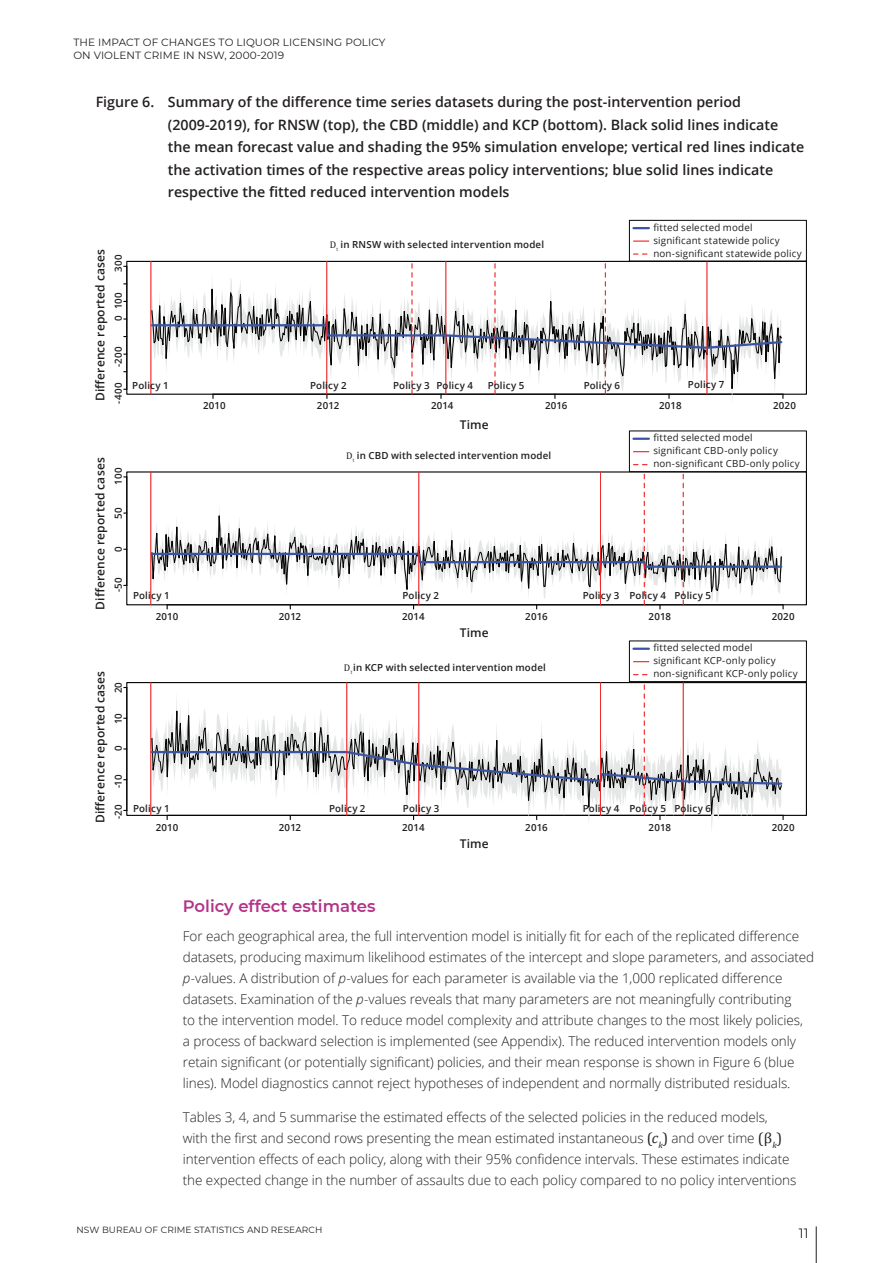
<style>
.page{position:relative;width:893px;height:1263px;background:#fff}
.page>*{position:absolute;margin:0;border:0;box-sizing:border-box;transform-origin:0 0}
.t1{font:600 16.5px "Montserrat";color:#b43389}
.t2{font:600 14.25px/22.5px "Open Sans";color:#231f20}
.t3{font:300 13.5px/21px "Open Sans";letter-spacing:-.005em;color:#231f20}
.t4{font:13.5px "Montserrat";color:#231f20}
.t5{font:600 12px "Open Sans";letter-spacing:.015em;color:#211e1e}
.t6{font:10.5px/13px "Montserrat";letter-spacing:.01em;color:#231f20}
.t7{font:600 9.75px "Open Sans";letter-spacing:.015em;color:#211e1e}
.t8{font:9.75px/12.9px "Open Sans";letter-spacing:.02em;color:#211e1e}
.t9{font:9px "Montserrat";letter-spacing:.01em;color:#231f20}
.s1{font-family:"Cambria Math";font-weight:400}
.s2{font-style:italic}
.s3{font-family:"Cambria";font-weight:400;font-size:15px}
.s4{font-family:"Cambria";font-weight:400;font-style:italic;font-size:15px}
</style>
<div class="page">
<hr style="left:816px;top:1226px;width:1px;height:37px;background:#231f20">
<svg style="left:151px;top:248px;width:632px;height:151px"></svg>
<svg style="left:151px;top:398px;width:631px;height:1px"></svg>
<hr style="left:150px;top:261px;width:1px;height:133px;background:#ee2123">
<hr style="left:326px;top:261px;width:1px;height:133px;background:#ee2123">
<hr style="left:445px;top:261px;width:1px;height:133px;background:#ee2123">
<svg style="left:150px;top:262px;width:634px;height:136px"></svg>
<hr style="left:706px;top:261px;width:1px;height:133px;background:#ee2123">
<hr style="left:150px;top:472px;width:1px;height:133px;background:#ee2123">
<hr style="left:418px;top:472px;width:1px;height:133px;background:#ee2123">
<hr style="left:600px;top:472px;width:1px;height:133px;background:#ee2123">
<svg style="left:150px;top:473px;width:634px;height:136px"></svg>
<div style="left:126px;top:682px;width:681px;height:134px;border:1px solid #050504"></div>
<hr style="left:150px;top:683px;width:1px;height:132px;background:#ee2123">
<hr style="left:346px;top:683px;width:1px;height:132px;background:#ee2123">
<hr style="left:418px;top:683px;width:1px;height:132px;background:#ee2123">
<hr style="left:600px;top:683px;width:1px;height:132px;background:#ee2123">
<svg style="left:150px;top:684px;width:634px;height:135px"></svg>
<hr style="left:683px;top:683px;width:1px;height:132px;background:#ee2123">
<div style="left:629px;top:641px;width:178px;height:41px;border:1px solid #050504"></div>
<svg style="left:633px;top:648px;width:16px;height:2px"></svg>
<svg style="left:633px;top:661px;width:16px;height:1px"></svg>
<svg style="left:633px;top:674px;width:15px;height:1px"></svg>
<div style="left:629px;top:431px;width:178px;height:41px;border:1px solid #050504"></div>
<svg style="left:633px;top:438px;width:16px;height:2px"></svg>
<svg style="left:633px;top:451px;width:16px;height:1px"></svg>
<svg style="left:633px;top:464px;width:15px;height:1px"></svg>
<div style="left:629px;top:220px;width:177px;height:41px;background:#fff"></div>
<div style="left:629px;top:220px;width:178px;height:41px;border:1px solid #050504"></div>
<svg style="left:633px;top:227px;width:16px;height:2px"></svg>
<svg style="left:633px;top:241px;width:16px;height:1px"></svg>
<svg style="left:633px;top:253px;width:15px;height:2px"></svg>
<p class="t6" style="left:73px;top:36px;width:314px">THE IMPACT OF CHANGES TO LIQUOR LICENSING POLICY<br>ON VIOLENT CRIME IN NSW, 2000-2019</p>
<p class="t2" style="left:168px;top:90px;width:638px;text-indent:-72px">Figure 6. Summary of the difference time series datasets during the post-intervention period (2009-2019), for RNSW (top), the CBD (middle) and KCP (bottom). Black solid lines indicate the mean forecast value and shading the 95% simulation envelope; vertical red lines indicate the activation times of the respective areas policy interventions; blue solid lines indicate respective the fitted reduced intervention models</p>
<p class="t5" style="left:92px;top:401px;width:154px;rotate:-90deg">Difference reported cases</p>
<p class="t7" style="left:112px;top:272px;width:19px;rotate:-90deg">300</p>
<p class="t7" style="left:112px;top:321px;width:30px;rotate:-90deg">0 100</p>
<p class="t7" style="left:112px;top:367px;width:22px;rotate:-90deg">-200</p>
<p class="t7" style="left:112px;top:404px;width:23px;rotate:-90deg">-400</p>
<p class="t5" style="left:92px;top:610px;width:154px;rotate:-90deg">Difference reported cases</p>
<p class="t7" style="left:112px;top:485px;width:19px;rotate:-90deg">100</p>
<p class="t7" style="left:112px;top:519px;width:13px;rotate:-90deg">50</p>
<p class="t7" style="left:112px;top:552px;width:7px;rotate:-90deg">0</p>
<p class="t7" style="left:112px;top:592px;width:16px;rotate:-90deg">-50</p>
<p class="t5" style="left:92px;top:823px;width:154px;rotate:-90deg">Difference reported cases</p>
<p class="t7" style="left:112px;top:693px;width:13px;rotate:-90deg">20</p>
<p class="t7" style="left:112px;top:724px;width:13px;rotate:-90deg">10</p>
<p class="t7" style="left:112px;top:751px;width:7px;rotate:-90deg">0</p>
<p class="t7" style="left:112px;top:788px;width:15px;rotate:-90deg">-10</p>
<p class="t7" style="left:112px;top:819px;width:16px;rotate:-90deg">-20</p>
<p class="t7" style="left:330px;top:238px;width:216px"><span class="s1">D</span><sub>t</sub> in RNSW with selected intervention model</p>
<p class="t8" style="left:653px;top:220px;width:150px">fitted selected model significant statewide policy non-significant statewide policy</p>
<p class="t7" style="left:132px;top:379px;width:38px">Policy 1</p>
<p class="t7" style="left:310px;top:379px;width:38px">Policy 2</p>
<p class="t7" style="left:393px;top:379px;width:81px">Policy 3 Policy 4</p>
<p class="t7" style="left:488px;top:379px;width:38px">Policy 5</p>
<p class="t7" style="left:584px;top:379px;width:38px">Policy 6</p>
<p class="t7" style="left:688px;top:378px;width:38px">Policy 7</p>
<p class="t7" style="left:203px;top:399px;width:24px">2010</p>
<p class="t7" style="left:317px;top:399px;width:24px">2012</p>
<p class="t7" style="left:431px;top:399px;width:24px">2014</p>
<p class="t7" style="left:545px;top:399px;width:24px">2016</p>
<p class="t7" style="left:659px;top:399px;width:24px">2018</p>
<p class="t7" style="left:773px;top:399px;width:24px">2020</p>
<p class="t5" style="left:460px;top:417px;width:31px">Time</p>
<p class="t7" style="left:346px;top:448px;width:207px"><span class="s1">D</span><sub>t</sub> in CBD with selected intervention model</p>
<p class="t8" style="left:653px;top:431px;width:148px">fitted selected model significant CBD-only policy non-significant CBD-only policy</p>
<p class="t7" style="left:133px;top:589px;width:38px">Policy 1</p>
<p class="t7" style="left:402px;top:589px;width:38px">Policy 2</p>
<p class="t7" style="left:583px;top:589px;width:130px">Policy 3 Policy 4 Policy 5</p>
<p class="t7" style="left:156px;top:610px;width:24px">2010</p>
<p class="t7" style="left:279px;top:610px;width:24px">2012</p>
<p class="t7" style="left:402px;top:610px;width:24px">2014</p>
<p class="t7" style="left:525px;top:610px;width:24px">2016</p>
<p class="t7" style="left:648px;top:610px;width:24px">2018</p>
<p class="t7" style="left:772px;top:610px;width:24px">2020</p>
<p class="t5" style="left:460px;top:624px;width:31px">Time</p>
<p class="t7" style="left:344px;top:661px;width:204px"><span class="s1">D</span><sub>t</sub> in KCP with selected intervention model</p>
<p class="t8" style="left:653px;top:641px;width:146px">fitted selected model significant KCP-only policy non-significant KCP-only policy</p>
<p class="t7" style="left:133px;top:802px;width:38px">Policy 1</p>
<p class="t7" style="left:329px;top:802px;width:38px">Policy 2</p>
<p class="t7" style="left:403px;top:802px;width:38px">Policy 3</p>
<p class="t7" style="left:583px;top:802px;width:130px">Policy 4 Policy 5 Policy 6</p>
<p class="t7" style="left:156px;top:820px;width:24px">2010</p>
<p class="t7" style="left:279px;top:820px;width:24px">2012</p>
<p class="t7" style="left:402px;top:820px;width:24px">2014</p>
<p class="t7" style="left:525px;top:820px;width:24px">2016</p>
<p class="t7" style="left:648px;top:820px;width:24px">2018</p>
<p class="t7" style="left:772px;top:820px;width:24px">2020</p>
<p class="t5" style="left:460px;top:835px;width:31px">Time</p>
<p class="t1" style="left:183px;top:894px;width:194px">Policy effect estimates</p>
<p class="t3" style="left:183px;top:925px;width:633px">For each geographical area, the full intervention model is initially fit for each of the replicated difference datasets, producing maximum likelihood estimates of the intercept and slope parameters, and associated <span class="s2">p</span>-values. A distribution of <span class="s2">p</span>-values for each parameter is available via the 1,000 replicated difference datasets. Examination of the <span class="s2">p</span>-values reveals that many parameters are not meaningfully contributing<br>to the intervention model. To reduce model complexity and attribute changes to the most likely policies,<br>a process of backward selection is implemented (see Appendix). The reduced intervention models only retain significant (or potentially significant) policies, and their mean response is shown in Figure 6 (blue lines). Model diagnostics cannot reject hypotheses of independent and normally distributed residuals.</p>
<p class="t3" style="left:183px;top:1106px;width:615px">Tables 3, 4, and 5 summarise the estimated effects of the selected policies in the reduced models,<br>with the first and second rows presenting the mean estimated instantaneous <span class="s3">(</span><span class="s4">c</span><sub>k</sub><span class="s3">)</span> and over time <span class="s3">(β</span><sub>k</sub><span class="s3">) </span>intervention effects of each policy, along with their 95% confidence intervals. These estimates indicate the expected change in the number of assaults due to each policy compared to no policy interventions</p>
<p class="t9" style="left:77px;top:1224px;width:247px">NSW BUREAU OF CRIME STATISTICS AND RESEARCH</p>
<p class="t4" style="left:799px;top:1224px;width:11px">11</p>
</div>
